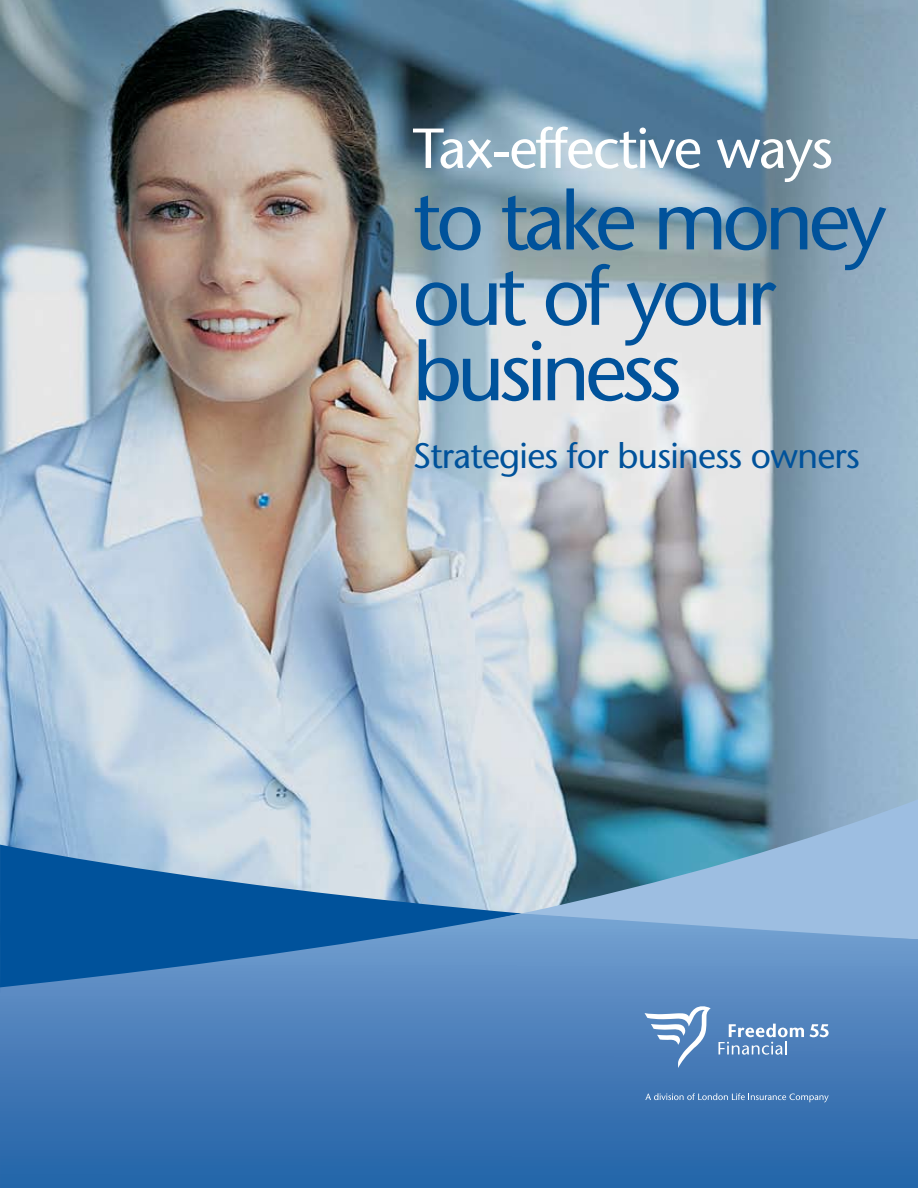
<style>
.page{position:relative;width:918px;height:1188px;background:#fff}
.page>*{position:absolute;margin:0;border:0;box-sizing:border-box;transform-origin:0 0}
.t1{font:82.95px/75.4px "Stone Sans";letter-spacing:-.06em;color:#00529b}
.t2{font:56.25px "Stone Sans";letter-spacing:-.03em;color:#fff}
.t3{font:35.4px "Stone Sans";letter-spacing:-.02em;color:#00529b}
</style>
<div class="page">
<img style="left:0;top:0;width:918px;height:794px">
<svg style="left:522px;top:794px;width:396px;height:119px;background:#7aa2bc"></svg>
<svg style="left:0;top:743px;width:522px;height:170px;background:#98b7d3"></svg>
<svg style="left:0;top:913px;width:918px;height:275px;background:#4179b6"></svg>
<svg style="left:718px;top:1024px;width:111px;height:31px;background:#749bc9"></svg>
<svg style="left:645px;top:1006px;width:66px;height:62px"></svg>
<svg style="left:645px;top:1093px;width:184px;height:9px;background:#608dc0"></svg>
<p class="t2" style="left:413px;top:115px;width:422px">Tax-effective ways</p>
<p class="t1" style="left:413px;top:183px;width:475px">to take money out of your business</p>
<p class="t3" style="left:413px;top:434px;width:449px">Strategies for business owners</p>
</div>
